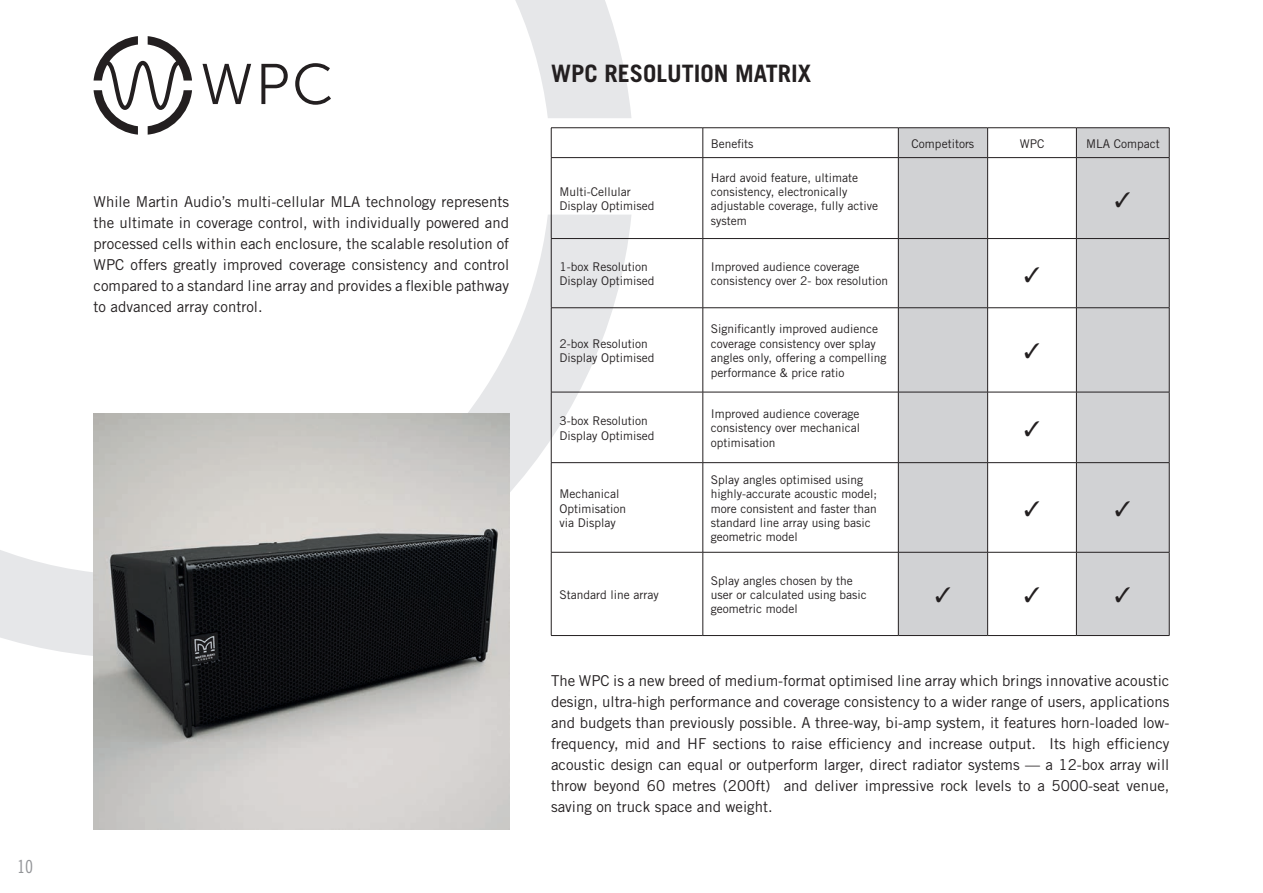
<style>
.page{position:relative;width:1263px;height:893px;background:#fff}
.page>*{position:absolute;margin:0;border:0;box-sizing:border-box;transform-origin:0 0}
.t1{font:700 24px "Trade Gothic";color:#231f20}
.t2{font:18px "Trade Gothic Cond Eighteen";color:#939598}
.t3{font:15px/21px "Trade Gothic";color:#231f20;text-align:justify}
.t4{font:12px/14.4px "Trade Gothic";color:#231f20}
</style>
<div class="page">
<svg style="left:202px;top:0;width:429px;height:118px"></svg>
<svg style="left:190px;top:215px;width:441px;height:441px"></svg>
<svg style="left:0;top:413px;width:94px;height:243px"></svg>
<div style="left:899px;top:128px;width:270px;height:507px;background:#d1d2d4"></div>
<hr style="left:551px;top:127px;width:152px;height:1px;background:#231f20">
<svg style="left:551px;top:128px;width:1px;height:29px"></svg>
<hr style="left:703px;top:127px;width:195px;height:1px;background:#231f20">
<svg style="left:702px;top:128px;width:1px;height:29px"></svg>
<hr style="left:898px;top:127px;width:90px;height:1px;background:#231f20">
<svg style="left:898px;top:128px;width:1px;height:29px"></svg>
<hr style="left:988px;top:127px;width:88px;height:1px;background:#231f20">
<hr style="left:1076px;top:127px;width:93px;height:1px;background:#231f20">
<svg style="left:1169px;top:128px;width:1px;height:29px"></svg>
<hr style="left:551px;top:157px;width:152px;height:1px;background:#231f20">
<hr style="left:551px;top:158px;width:1px;height:80px;background:#231f20">
<hr style="left:703px;top:157px;width:195px;height:1px;background:#231f20">
<hr style="left:702px;top:158px;width:1px;height:80px;background:#231f20">
<hr style="left:898px;top:157px;width:90px;height:1px;background:#231f20">
<hr style="left:898px;top:158px;width:1px;height:80px;background:#231f20">
<hr style="left:1076px;top:157px;width:93px;height:1px;background:#231f20">
<hr style="left:1169px;top:158px;width:1px;height:80px;background:#231f20">
<hr style="left:551px;top:238px;width:152px;height:1px;background:#231f20">
<hr style="left:551px;top:239px;width:1px;height:69px;background:#231f20">
<hr style="left:703px;top:238px;width:195px;height:1px;background:#231f20">
<hr style="left:702px;top:239px;width:1px;height:69px;background:#231f20">
<hr style="left:898px;top:238px;width:90px;height:1px;background:#231f20">
<hr style="left:898px;top:239px;width:1px;height:69px;background:#231f20">
<hr style="left:1076px;top:238px;width:93px;height:1px;background:#231f20">
<hr style="left:1169px;top:239px;width:1px;height:69px;background:#231f20">
<hr style="left:551px;top:307px;width:152px;height:1px;background:#231f20">
<hr style="left:551px;top:308px;width:1px;height:84px;background:#231f20">
<hr style="left:703px;top:307px;width:195px;height:1px;background:#231f20">
<hr style="left:702px;top:308px;width:1px;height:84px;background:#231f20">
<hr style="left:898px;top:307px;width:90px;height:1px;background:#231f20">
<hr style="left:898px;top:308px;width:1px;height:84px;background:#231f20">
<hr style="left:1076px;top:307px;width:93px;height:1px;background:#231f20">
<hr style="left:1169px;top:308px;width:1px;height:84px;background:#231f20">
<hr style="left:551px;top:392px;width:152px;height:1px;background:#231f20">
<hr style="left:551px;top:392px;width:1px;height:70px;background:#231f20">
<hr style="left:703px;top:392px;width:195px;height:1px;background:#231f20">
<hr style="left:702px;top:392px;width:1px;height:70px;background:#231f20">
<hr style="left:898px;top:392px;width:90px;height:1px;background:#231f20">
<hr style="left:898px;top:392px;width:1px;height:70px;background:#231f20">
<hr style="left:1076px;top:392px;width:93px;height:1px;background:#231f20">
<hr style="left:1169px;top:392px;width:1px;height:70px;background:#231f20">
<hr style="left:551px;top:462px;width:152px;height:1px;background:#231f20">
<hr style="left:551px;top:463px;width:1px;height:89px;background:#231f20">
<hr style="left:703px;top:462px;width:195px;height:1px;background:#231f20">
<hr style="left:702px;top:463px;width:1px;height:89px;background:#231f20">
<hr style="left:898px;top:462px;width:90px;height:1px;background:#231f20">
<hr style="left:898px;top:463px;width:1px;height:89px;background:#231f20">
<hr style="left:1076px;top:462px;width:93px;height:1px;background:#231f20">
<hr style="left:1169px;top:463px;width:1px;height:89px;background:#231f20">
<hr style="left:551px;top:552px;width:152px;height:1px;background:#231f20">
<hr style="left:551px;top:552px;width:1px;height:83px;background:#231f20">
<hr style="left:703px;top:552px;width:195px;height:1px;background:#231f20">
<hr style="left:702px;top:552px;width:1px;height:83px;background:#231f20">
<hr style="left:898px;top:552px;width:90px;height:1px;background:#231f20">
<hr style="left:898px;top:552px;width:1px;height:83px;background:#231f20">
<hr style="left:1076px;top:552px;width:93px;height:1px;background:#231f20">
<hr style="left:1169px;top:552px;width:1px;height:83px;background:#231f20">
<hr style="left:551px;top:635px;width:152px;height:1px;background:#231f20">
<hr style="left:703px;top:635px;width:195px;height:1px;background:#231f20">
<hr style="left:898px;top:635px;width:90px;height:1px;background:#231f20">
<hr style="left:988px;top:635px;width:88px;height:1px;background:#231f20">
<hr style="left:1076px;top:635px;width:93px;height:1px;background:#231f20">
<img style="left:94px;top:414px;width:415px;height:415px">
<svg style="left:93px;top:36px;width:99px;height:99px"></svg>
<svg style="left:202px;top:64px;width:49px;height:40px"></svg>
<svg style="left:261px;top:64px;width:27px;height:40px"></svg>
<svg style="left:295px;top:63px;width:36px;height:42px"></svg>
<svg style="left:1116px;top:191px;width:14px;height:16px"></svg>
<svg style="left:1116px;top:501px;width:14px;height:15px"></svg>
<svg style="left:936px;top:587px;width:14px;height:15px"></svg>
<svg style="left:987px;top:128px;width:90px;height:507px"></svg>
<svg style="left:1116px;top:587px;width:14px;height:15px"></svg>
<p class="t2" style="left:17px;top:856px;width:17px">10</p>
<p class="t3" style="left:94px;top:191px;width:417px">While Martin Audio’s multi-cellular MLA technology represents the ultimate in coverage control, with individually powered and processed cells within each enclosure, the scalable resolution of WPC offers greatly improved coverage consistency and control compared to a standard line array and provides a flexible pathway to advanced array control.</p>
<h1 class="t1" style="left:551px;top:59px;width:262px">WPC RESOLUTION MATRIX</h1>
<p class="t4" style="left:559px;top:184px;width:97px">Multi-Cellular<br>Display Optimised</p>
<p class="t4" style="left:711px;top:136px;width:44px">Benefits</p>
<p class="t4" style="left:912px;top:136px;width:64px">Competitors</p>
<p class="t4" style="left:1020px;top:136px;width:26px">WPC</p>
<p class="t4" style="left:1086px;top:136px;width:75px">MLA Compact</p>
<p class="t4" style="left:711px;top:170px;width:169px">Hard avoid feature, ultimate consistency, electronically adjustable coverage, fully active system</p>
<p class="t4" style="left:559px;top:259px;width:97px">1-box Resolution<br>Display Optimised</p>
<p class="t4" style="left:711px;top:259px;width:179px">Improved audience coverage consistency over 2- box resolution</p>
<p class="t4" style="left:559px;top:336px;width:97px">2-box Resolution<br>Display Optimised</p>
<p class="t4" style="left:711px;top:322px;width:177px">Significantly improved audience coverage consistency over splay angles only, offering a compelling performance &amp; price ratio</p>
<p class="t4" style="left:559px;top:414px;width:97px">3-box Resolution<br>Display Optimised</p>
<p class="t4" style="left:711px;top:406px;width:151px;text-align:justify">Improved audience coverage consistency over mechanical optimisation</p>
<p class="t4" style="left:559px;top:487px;width:68px">Mechanical<br>Optimisation via Display</p>
<p class="t4" style="left:559px;top:587px;width:101px">Standard line array</p>
<p class="t4" style="left:711px;top:472px;width:168px">Splay angles optimised using highly-accurate acoustic model; more consistent and faster than standard line array using basic geometric model</p>
<p class="t4" style="left:711px;top:573px;width:157px">Splay angles chosen by the user or calculated using basic geometric model</p>
<p class="t3" style="left:551px;top:670px;width:620px">The WPC is a new breed of medium-format optimised line array which brings innovative acoustic design, ultra-high performance and coverage consistency to a wider range of users, applications and budgets than previously possible. A three-way, bi-amp system, it features horn-loaded low&shy;frequency, mid and HF sections to raise efficiency and increase output. Its high efficiency acoustic design can equal or outperform larger, direct radiator systems — a 12-box array will throw beyond 60 metres (200ft) and deliver impressive rock levels to a 5000-seat venue, saving on truck space and weight.</p>
</div>
